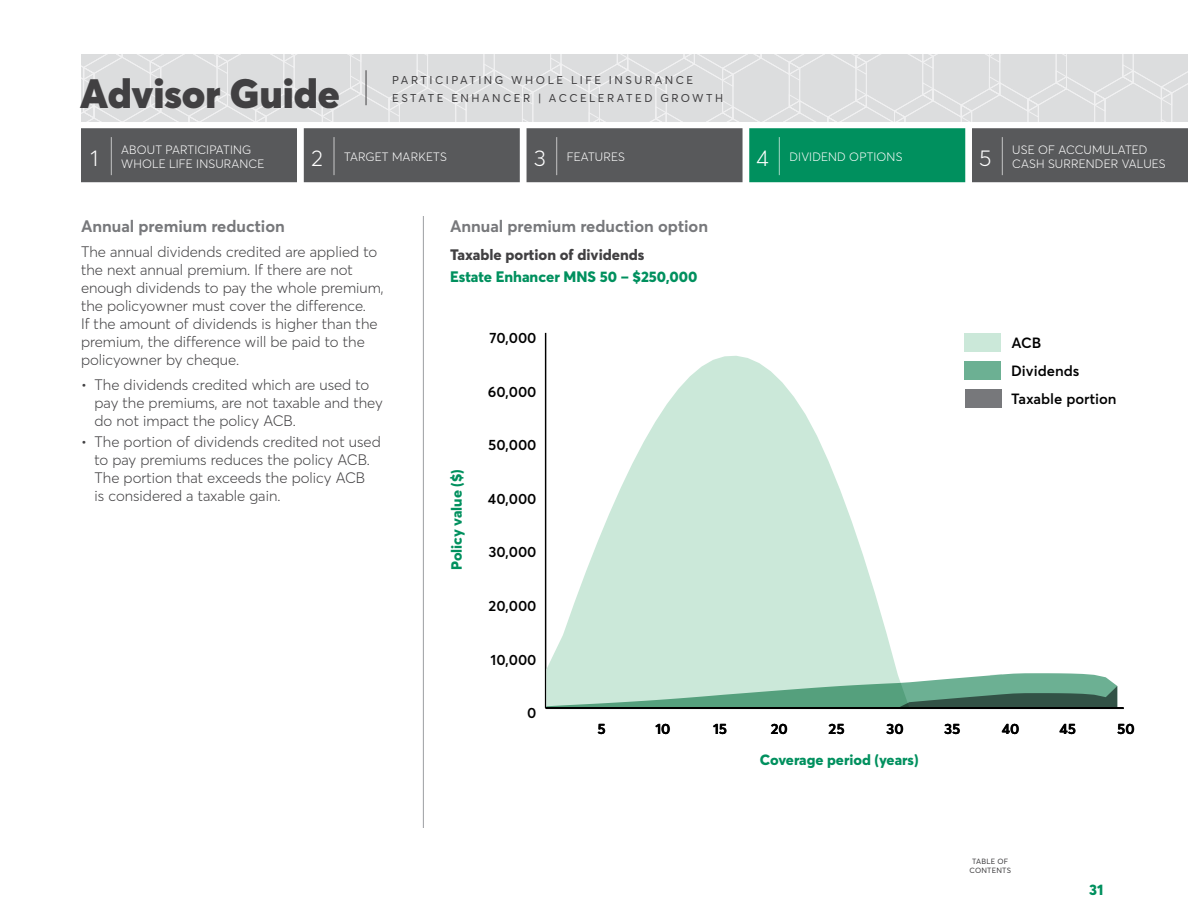
<style>
.page{position:relative;width:1188px;height:918px;background:#fff}
.page>*{position:absolute;margin:0;border:0;box-sizing:border-box;transform-origin:0 0}
.t1{font:300 44.7px "Desjardins Sans";color:#fff;scale:.29 1}
.t2{font:900 40.5px "Desjardins Sans";color:#414042}
.t3{font:300 22.5px "Desjardins Sans";color:#fff}
.t4{font:700 16.5px "Desjardins Sans";color:#77787b}
.t5{font:300 15px/18px "Desjardins Sans";color:#414042}
.t6{font:800 15px "Desjardins Sans";color:#00905e}
.t7{font:800 15px "Desjardins Sans";color:#414042}
.t8{font:600 14.7px/27.9px "Desjardins Sans";color:#000}
.t9{font:800 14.7px "Desjardins Sans";color:#00905e}
.t10{font:300 12px/14.4px "Desjardins Sans";letter-spacing:.01em;color:#fff}
.t11{font:11.25px/18px "Desjardins Sans";letter-spacing:.225em;color:#414042}
.t12{font:7.5px/9px "Desjardins Sans";letter-spacing:.025em;color:#414042;text-align:center}
.s1{font-size:44.7px}
</style>
<div class="page">
<svg style="left:81px;top:54px;width:1107px;height:68px;background:#dddedf"></svg>
<hr style="left:366px;top:70px;width:1px;height:35px;background:#414042">
<div style="left:81px;top:128px;width:216px;height:54px;background:#58595b"></div>
<div style="left:304px;top:128px;width:216px;height:54px;background:#58595b"></div>
<div style="left:527px;top:128px;width:216px;height:54px;background:#58595b"></div>
<div style="left:972px;top:128px;width:216px;height:54px;background:#58595b"></div>
<hr style="left:423px;top:216px;width:1px;height:612px;background:#9d9fa2">
<div style="left:749px;top:128px;width:216px;height:54px;background:#00905e"></div>
<hr style="left:545px;top:333px;width:1px;height:375px;background:#000">
<div style="left:965px;top:333px;width:36px;height:18px;background:#cbe8d9"></div>
<svg style="left:546px;top:356px;width:419px;height:317px;fill:#cbe8d9"></svg>
<hr style="left:546px;top:707px;width:578px;height:2px;background:#000">
<div style="left:965px;top:389px;width:37px;height:19px;background:#77787b"></div>
<div style="left:965px;top:361px;width:36px;height:19px;background:#6cb093"></div>
<svg style="left:546px;top:673px;width:571px;height:34px;background:#8abaa4"></svg>
<h2 class="t2" style="left:80px;top:67px;width:261px">Advisor Guide</h2>
<p class="t11" style="left:392px;top:71px;width:333px">PARTICIPATING WHOLE LIFE INSURANCE<br>ESTATE ENHANCER | ACCELERATED GROWTH</p>
<h3 class="t3" style="left:90px;top:145px;width:24px">1 <span class="s1">|</span></h3>
<p class="t10" style="left:121px;top:142px;width:145px">ABOUT PARTICIPATING<br>WHOLE LIFE INSURANCE</p>
<h3 class="t3" style="left:311px;top:145px;width:26px">2 <span class="s1">|</span></h3>
<h3 class="t3" style="left:534px;top:145px;width:26px">3 <span class="s1">|</span></h3>
<p class="t10" style="left:344px;top:150px;width:104px">TARGET MARKETS</p>
<p class="t10" style="left:567px;top:150px;width:60px">FEATURES</p>
<p class="t3" style="left:756px;top:145px;width:14px">4</p>
<p class="t1" style="left:778px;top:128px;width:13px">|</p>
<p class="t10" style="left:790px;top:150px;width:114px">DIVIDEND OPTIONS</p>
<h3 class="t3" style="left:979px;top:145px;width:26px">5 <span class="s1">|</span></h3>
<p class="t10" style="left:1012px;top:142px;width:137px">USE OF ACCUMULATED</p>
<p class="t10" style="left:1012px;top:157px;width:155px">CASH SURRENDER VALUES</p>
<h4 class="t4" style="left:81px;top:216px;width:205px">Annual premium reduction</h4>
<p class="t5" style="left:81px;top:243px;width:304px">The annual dividends credited are applied to the next annual premium. If there are not enough dividends to pay the whole premium, the policyowner must cover the difference.<br>If the amount of dividends is higher than the premium, the difference will be paid to the policyowner by cheque.</p>
<p class="t5" style="left:94px;top:375px;width:290px;text-indent:-14px">• The dividends credited which are used to pay the premiums, are not taxable and they do not impact the policy ACB.</p>
<p class="t5" style="left:94px;top:433px;width:288px;text-indent:-14px">• The portion of dividends credited not used to pay premiums reduces the policy ACB.<br>The portion that exceeds the policy ACB<br>is considered a taxable gain.</p>
<h4 class="t4" style="left:450px;top:216px;width:260px">Annual premium reduction option</h4>
<p class="t7" style="left:450px;top:246px;width:196px">Taxable portion of dividends</p>
<p class="t6" style="left:450px;top:267px;width:249px">Estate Enhancer MNS 50 – $250,000</p>
<p class="t8" style="left:489px;top:324px;width:49px">70,000</p>
<p class="t8" style="left:1011px;top:328px;width:31px">ACB</p>
<p class="t9" style="left:447px;top:570px;width:103px;rotate:-90deg">Policy value ($)</p>
<p class="t8" style="left:488px;top:377px;width:50px">60,000</p>
<p class="t8" style="left:488px;top:431px;width:50px">50,000</p>
<p class="t8" style="left:488px;top:485px;width:50px">40,000</p>
<p class="t8" style="left:488px;top:538px;width:50px">30,000</p>
<p class="t8" style="left:489px;top:592px;width:49px">20,000</p>
<p class="t8" style="left:491px;top:645px;width:47px">10,000</p>
<p class="t8" style="left:527px;top:699px;width:11px">0</p>
<p class="t8" style="left:1011px;top:357px;width:107px">Dividends<br>Taxable portion</p>
<p class="t8" style="left:598px;top:715px;width:10px">5</p>
<p class="t8" style="left:771px;top:715px;width:19px">20</p>
<p class="t8" style="left:829px;top:715px;width:18px">25</p>
<p class="t8" style="left:886px;top:715px;width:19px">30</p>
<p class="t8" style="left:944px;top:715px;width:18px">35</p>
<p class="t8" style="left:1002px;top:715px;width:19px">40</p>
<p class="t8" style="left:1060px;top:715px;width:18px">45</p>
<p class="t8" style="left:1117px;top:715px;width:19px">50</p>
<p class="t8" style="left:655px;top:715px;width:17px">10</p>
<p class="t8" style="left:713px;top:715px;width:16px">15</p>
<p class="t9" style="left:760px;top:751px;width:160px">Coverage period (years)</p>
<p class="t12" style="left:970px;top:856px;width:43px">TABLE OF<br>CONTENTS</p>
<p class="t6" style="left:1089px;top:880px;width:16px">31</p>
</div>
